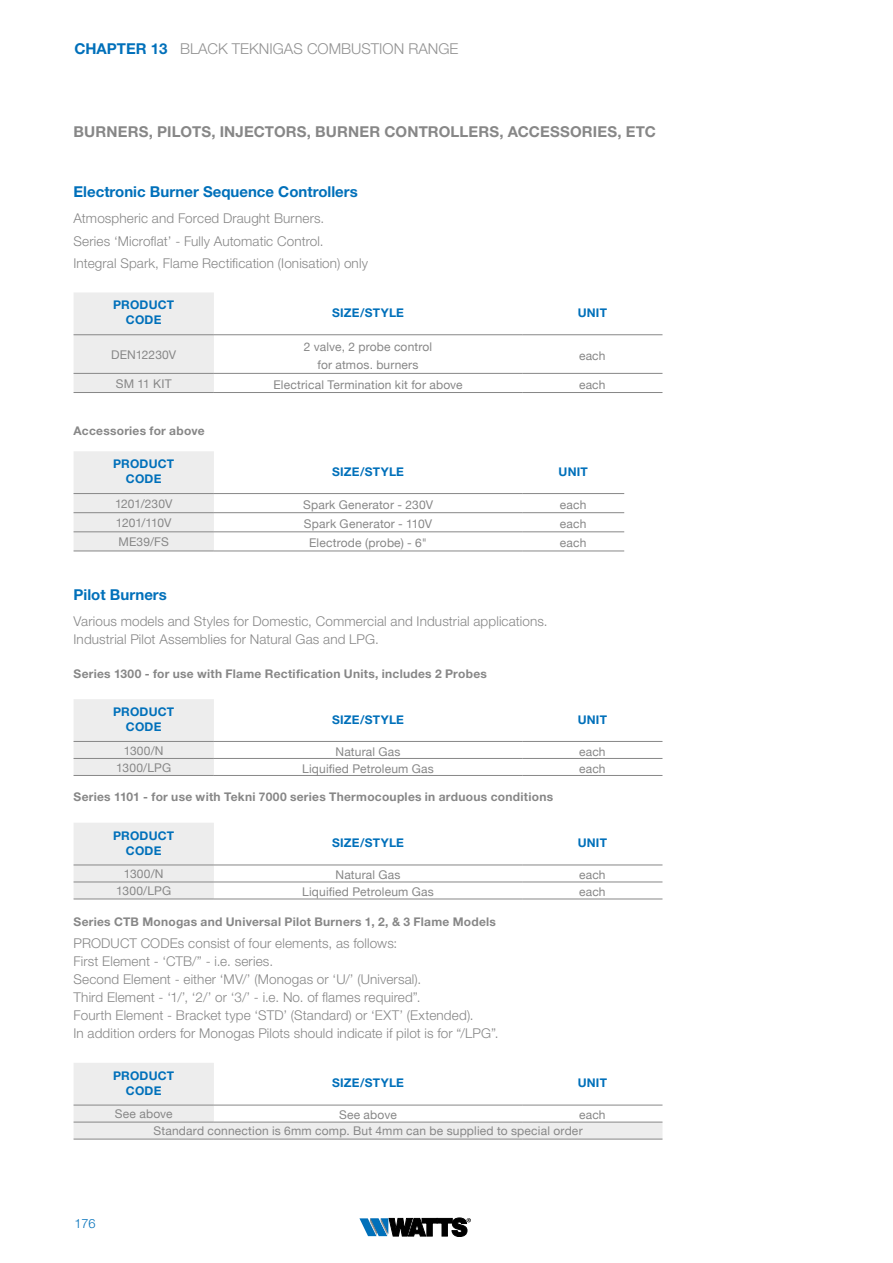
<style>
.page{position:relative;width:893px;height:1263px;background:#fff}
.page>*{position:absolute;margin:0;border:0;box-sizing:border-box;transform-origin:0 0}
.t1{font:700 15px "Helvetica Neue LT Std";letter-spacing:.01em;color:#878787}
.t2{font:700 15px "Helvetica Neue LT Std";color:#0070ba}
.t3{font:300 15px "Helvetica Neue LT Std";color:#929292}
.t4{font:300 13.5px/18px "Helvetica Neue LT Std";letter-spacing:.01em;color:#878787}
.t5{font:300 12.75px "Helvetica Neue LT Std";color:#0070ba}
.t6{font:12px/18px "Helvetica Neue";letter-spacing:.015em;color:#878787;text-align:center}
.t7{font:700 12px "Helvetica Neue LT Std";letter-spacing:.02em;color:#878787}
.t8{font:700 12px/15px "Helvetica Neue LT Std";letter-spacing:.02em;color:#0070ba;text-align:center}
.t9{font:12px "Helvetica Neue";letter-spacing:-.025em;color:#878787}
.s1{font-weight:700;color:#0070ba}
</style>
<div class="page">
<svg style="left:359px;top:1218px;width:112px;height:18px"></svg>
<div style="left:74px;top:293px;width:140px;height:99px;background:#ededed"></div>
<hr style="left:74px;top:373px;width:140px;height:1px;background:#878787">
<hr style="left:74px;top:392px;width:140px;height:1px;background:#878787">
<hr style="left:214px;top:373px;width:308px;height:1px;background:#878787">
<hr style="left:522px;top:373px;width:140px;height:1px;background:#878787">
<hr style="left:214px;top:392px;width:308px;height:1px;background:#878787">
<hr style="left:522px;top:392px;width:140px;height:1px;background:#878787">
<hr style="left:74px;top:334px;width:140px;height:1px;background:#878787">
<hr style="left:214px;top:334px;width:308px;height:1px;background:#878787">
<hr style="left:522px;top:334px;width:140px;height:1px;background:#878787">
<div style="left:74px;top:451px;width:140px;height:100px;background:#ededed"></div>
<hr style="left:74px;top:512px;width:140px;height:1px;background:#878787">
<hr style="left:74px;top:532px;width:140px;height:1px;background:#878787">
<hr style="left:74px;top:551px;width:140px;height:1px;background:#878787">
<hr style="left:214px;top:512px;width:308px;height:1px;background:#878787">
<hr style="left:522px;top:512px;width:102px;height:1px;background:#878787">
<hr style="left:214px;top:532px;width:308px;height:1px;background:#878787">
<hr style="left:522px;top:532px;width:102px;height:1px;background:#878787">
<hr style="left:214px;top:551px;width:308px;height:1px;background:#878787">
<hr style="left:522px;top:551px;width:102px;height:1px;background:#878787">
<hr style="left:74px;top:493px;width:140px;height:1px;background:#878787">
<hr style="left:214px;top:493px;width:308px;height:1px;background:#878787">
<hr style="left:522px;top:493px;width:102px;height:1px;background:#878787">
<div style="left:74px;top:699px;width:140px;height:76px;background:#ededed"></div>
<hr style="left:74px;top:758px;width:140px;height:1px;background:#878787">
<hr style="left:74px;top:775px;width:140px;height:1px;background:#878787">
<hr style="left:214px;top:758px;width:308px;height:1px;background:#878787">
<hr style="left:522px;top:758px;width:140px;height:1px;background:#878787">
<hr style="left:214px;top:775px;width:308px;height:1px;background:#878787">
<hr style="left:522px;top:775px;width:140px;height:1px;background:#878787">
<hr style="left:74px;top:741px;width:140px;height:1px;background:#878787">
<hr style="left:214px;top:741px;width:308px;height:1px;background:#878787">
<hr style="left:522px;top:741px;width:140px;height:1px;background:#878787">
<div style="left:74px;top:823px;width:140px;height:76px;background:#ededed"></div>
<hr style="left:74px;top:882px;width:140px;height:1px;background:#878787">
<hr style="left:74px;top:899px;width:140px;height:1px;background:#878787">
<hr style="left:214px;top:882px;width:308px;height:1px;background:#878787">
<hr style="left:522px;top:882px;width:140px;height:1px;background:#878787">
<hr style="left:214px;top:899px;width:308px;height:1px;background:#878787">
<hr style="left:522px;top:899px;width:140px;height:1px;background:#878787">
<hr style="left:74px;top:865px;width:140px;height:1px;background:#878787">
<hr style="left:214px;top:865px;width:308px;height:1px;background:#878787">
<hr style="left:522px;top:865px;width:140px;height:1px;background:#878787">
<svg style="left:74px;top:1063px;width:588px;height:76px"></svg>
<hr style="left:74px;top:1122px;width:140px;height:1px;background:#878787">
<hr style="left:74px;top:1139px;width:140px;height:1px;background:#878787">
<hr style="left:214px;top:1139px;width:308px;height:1px;background:#878787">
<hr style="left:522px;top:1139px;width:140px;height:1px;background:#878787">
<hr style="left:214px;top:1122px;width:308px;height:1px;background:#878787">
<hr style="left:522px;top:1122px;width:140px;height:1px;background:#878787">
<hr style="left:74px;top:1105px;width:140px;height:1px;background:#878787">
<hr style="left:214px;top:1105px;width:308px;height:1px;background:#878787">
<hr style="left:522px;top:1105px;width:140px;height:1px;background:#878787">
<p class="t3" style="left:74px;top:39px;width:386px"><span class="s1">CHAPTER 13</span> BLACK TEKNIGAS COMBUSTION RANGE</p>
<p class="t1" style="left:74px;top:122px;width:584px">BURNERS, PILOTS, INJECTORS, BURNER CONTROLLERS, ACCESSORIES, ETC</p>
<p class="t2" style="left:74px;top:182px;width:286px">Electronic Burner Sequence Controllers</p>
<p class="t4" style="left:74px;top:207px;width:296px;line-height:22.2px">Atmospheric and Forced Draught Burners.<br>Series ‘Microflat’ - Fully Automatic Control.<br>Integral Spark, Flame Rectification (Ionisation) only</p>
<p class="t8" style="left:113px;top:297px;width:63px">PRODUCT<br>CODE</p>
<p class="t8" style="left:332px;top:305px;width:73px">SIZE/STYLE</p>
<p class="t8" style="left:578px;top:305px;width:31px">UNIT</p>
<p class="t6" style="left:111px;top:345px;width:67px">DEN12230V</p>
<p class="t6" style="left:304px;top:337px;width:130px">2 valve, 2 probe control for atmos. burners</p>
<p class="t6" style="left:579px;top:346px;width:28px">each</p>
<p class="t6" style="left:116px;top:374px;width:57px">SM 11 KIT</p>
<p class="t6" style="left:273px;top:374px;width:191px">Electrical Termination kit for above</p>
<p class="t6" style="left:579px;top:374px;width:28px">each</p>
<p class="t7" style="left:74px;top:424px;width:133px">Accessories for above</p>
<p class="t8" style="left:113px;top:456px;width:63px">PRODUCT<br>CODE</p>
<p class="t8" style="left:332px;top:464px;width:73px">SIZE/STYLE</p>
<p class="t8" style="left:559px;top:464px;width:31px">UNIT</p>
<p class="t6" style="left:115px;top:494px;width:59px">1201/230V</p>
<p class="t6" style="left:303px;top:495px;width:131px">Spark Generator - 230V</p>
<p class="t6" style="left:560px;top:495px;width:28px">each</p>
<p class="t9" style="left:116px;top:512px;width:57px">1201/110V</p>
<p class="t6" style="left:304px;top:514px;width:130px">Spark Generator - 110V</p>
<p class="t6" style="left:560px;top:514px;width:28px">each</p>
<p class="t6" style="left:118px;top:532px;width:52px">ME39/FS</p>
<p class="t6" style="left:309px;top:533px;width:119px">Electrode (probe) - 6"</p>
<p class="t6" style="left:560px;top:533px;width:28px">each</p>
<p class="t2" style="left:74px;top:585px;width:95px">Pilot Burners</p>
<p class="t4" style="left:74px;top:612px;width:476px">Various models and Styles for Domestic, Commercial and Industrial applications.<br>Industrial Pilot Assemblies for Natural Gas and LPG.</p>
<p class="t7" style="left:74px;top:666px;width:415px">Series 1300 - for use with Flame Rectification Units, includes 2 Probes</p>
<p class="t8" style="left:113px;top:704px;width:63px">PRODUCT<br>CODE</p>
<p class="t8" style="left:332px;top:711px;width:73px">SIZE/STYLE</p>
<p class="t8" style="left:578px;top:711px;width:31px">UNIT</p>
<p class="t6" style="left:124px;top:740px;width:41px">1300/N</p>
<p class="t6" style="left:335px;top:741px;width:67px">Natural Gas</p>
<p class="t6" style="left:579px;top:741px;width:28px">each</p>
<p class="t6" style="left:116px;top:758px;width:56px">1300/LPG</p>
<p class="t6" style="left:302px;top:758px;width:133px">Liquified Petroleum Gas</p>
<p class="t6" style="left:579px;top:758px;width:28px">each</p>
<p class="t7" style="left:74px;top:789px;width:481px">Series 1101 - for use with Tekni 7000 series Thermocouples in arduous conditions</p>
<p class="t8" style="left:113px;top:827px;width:63px">PRODUCT<br>CODE</p>
<p class="t8" style="left:332px;top:835px;width:73px">SIZE/STYLE</p>
<p class="t8" style="left:578px;top:835px;width:31px">UNIT</p>
<p class="t6" style="left:124px;top:864px;width:41px">1300/N</p>
<p class="t6" style="left:335px;top:865px;width:67px">Natural Gas</p>
<p class="t6" style="left:579px;top:865px;width:28px">each</p>
<p class="t6" style="left:116px;top:881px;width:56px">1300/LPG</p>
<p class="t6" style="left:302px;top:882px;width:133px">Liquified Petroleum Gas</p>
<p class="t6" style="left:579px;top:882px;width:28px">each</p>
<p class="t7" style="left:74px;top:914px;width:424px">Series CTB Monogas and Universal Pilot Burners 1, 2, &amp; 3 Flame Models</p>
<p class="t4" style="left:74px;top:934px;width:427px">PRODUCT CODEs consist of four elements, as follows:<br>First Element - ‘CTB/” - i.e. series.<br>Second Element - either ‘MV/’ (Monogas or ‘U/’ (Universal).<br>Third Element - ‘1/’, ‘2/’ or ‘3/’ - i.e. No. of flames required”.<br>Fourth Element - Bracket type ‘STD’ (Standard) or ‘EXT’ (Extended).<br>In addition orders for Monogas Pilots should indicate if pilot is for “/LPG”.</p>
<p class="t8" style="left:113px;top:1067px;width:63px">PRODUCT<br>CODE</p>
<p class="t8" style="left:332px;top:1075px;width:73px">SIZE/STYLE</p>
<p class="t8" style="left:578px;top:1075px;width:31px">UNIT</p>
<p class="t6" style="left:115px;top:1104px;width:59px">See above</p>
<p class="t6" style="left:339px;top:1105px;width:59px">See above</p>
<p class="t6" style="left:153px;top:1106px;width:454px;line-height:16px;text-align:left;text-indent:426px">each<br>Standard connection is 6mm comp. But 4mm can be supplied to special order</p>
<p class="t5" style="left:74px;top:1215px;width:23px">176</p>
</div>
